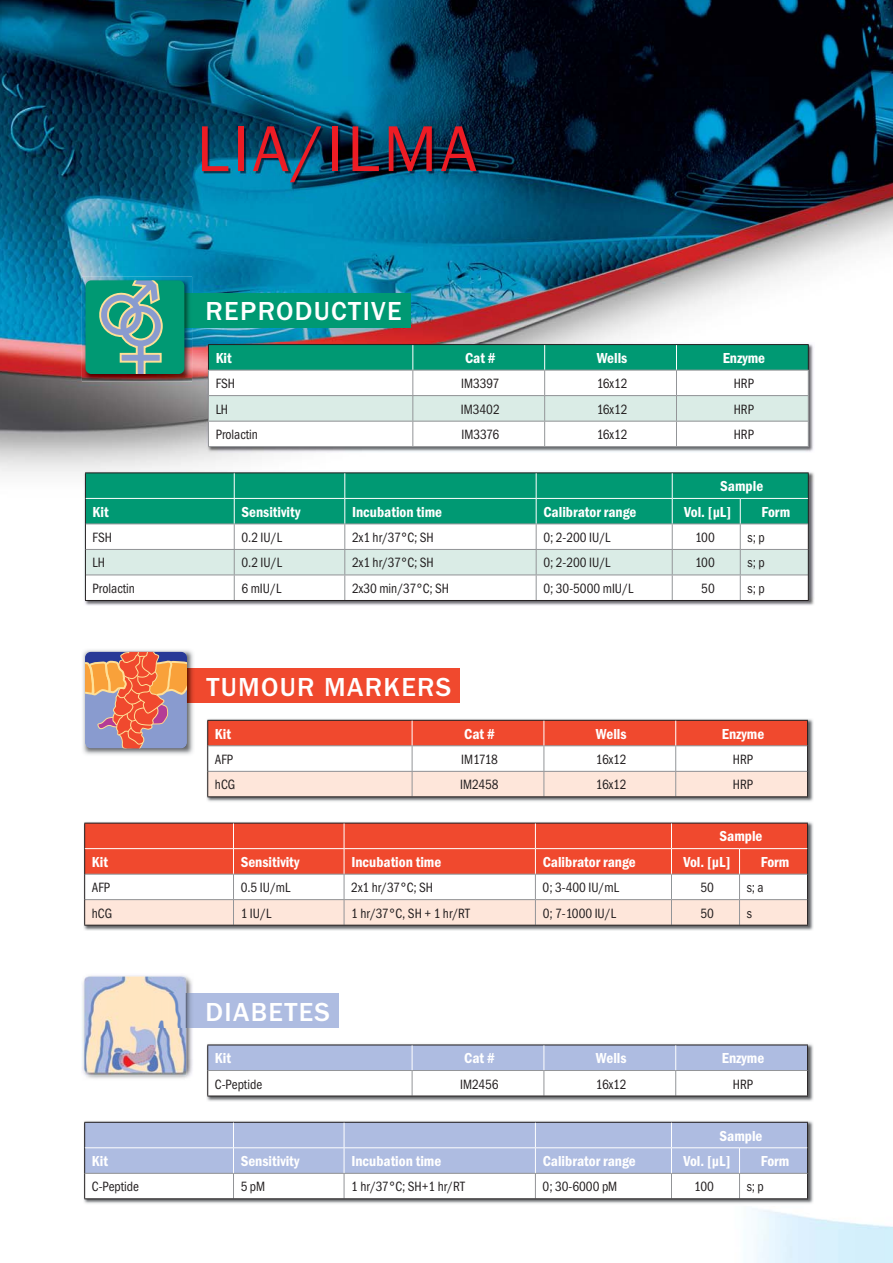
<style>
.page{position:relative;width:893px;height:1263px;background:#fff}
.page>*{position:absolute;margin:0;border:0;box-sizing:border-box;transform-origin:0 0}
.t1{font:67.05px "Franklin Got Itc TEE";letter-spacing:.05em;color:#ed1c24}
.t2{font:500 27px "Franklin Got Itc TEE";letter-spacing:.05em;color:#fff}
.t3{font:600 condensed 15px "Franklin Got Itc TEE";color:#fff}
.t4{font:condensed 13.95px "Franklin Got Itc TEE";color:#231f20;scale:.95 1}
</style>
<div class="page">
<img style="left:0;top:0;width:892px;height:1263px">
<img style="left:892px;top:0;width:1px;height:1263px">
<div style="left:151px;top:293px;width:259px;height:34px;background:#009973"></div>
<img style="left:82px;top:277px;width:110px;height:104px">
<img style="left:184px;top:293px;width:8px;height:34px">
<div style="left:86px;top:280px;width:98px;height:94px;background:#009973;border-radius:6px"></div>
<svg style="left:95px;top:280px;width:69px;height:94px"></svg>
<img style="left:207px;top:343px;width:607px;height:109px">
<hr style="left:208px;top:446px;width:601px;height:1px;background:#939598">
<hr style="left:208px;top:344px;width:205px;height:1px;background:#231f20">
<hr style="left:413px;top:344px;width:396px;height:1px;background:#231f20">
<svg style="left:208px;top:345px;width:601px;height:101px"></svg>
<img style="left:84px;top:471px;width:730px;height:135px">
<hr style="left:85px;top:472px;width:149px;height:1px;background:#231f20">
<hr style="left:234px;top:472px;width:575px;height:1px;background:#231f20">
<hr style="left:85px;top:600px;width:724px;height:1px;background:#231f20">
<svg style="left:85px;top:473px;width:724px;height:127px"></svg>
<div style="left:154px;top:669px;width:306px;height:34px;background:#f0492e"></div>
<img style="left:81px;top:648px;width:114px;height:108px">
<img style="left:187px;top:669px;width:8px;height:34px">
<svg style="left:85px;top:652px;width:102px;height:97px;background:#c1847c"></svg>
<img style="left:206px;top:718px;width:607px;height:84px">
<svg style="left:207px;top:720px;width:601px;height:77px"></svg>
<img style="left:83px;top:821px;width:730px;height:109px">
<hr style="left:84px;top:925px;width:724px;height:1px;background:#231f20">
<svg style="left:84px;top:823px;width:724px;height:102px"></svg>
<div style="left:151px;top:993px;width:188px;height:34px;background:#aebce1"></div>
<img style="left:81px;top:973px;width:112px;height:107px">
<img style="left:186px;top:993px;width:7px;height:34px">
<img style="left:84px;top:976px;width:102px;height:99px">
<img style="left:206px;top:1043px;width:607px;height:59px">
<hr style="left:207px;top:1044px;width:205px;height:1px;background:#231f20">
<hr style="left:412px;top:1044px;width:396px;height:1px;background:#231f20">
<hr style="left:207px;top:1096px;width:601px;height:1px;background:#231f20">
<svg style="left:207px;top:1045px;width:601px;height:51px"></svg>
<img style="left:83px;top:1120px;width:730px;height:84px">
<svg style="left:84px;top:1122px;width:724px;height:77px"></svg>
<img style="left:193px;top:96px;width:357px;height:105px">
<h1 class="t1" style="left:196px;top:122px;width:283px">LIA/ILMA</h1>
<h2 class="t2" style="left:206px;top:301px;width:198px">REPRODUCTIVE</h2>
<p class="t3" style="left:216px;top:352px;width:18px">Kit</p>
<p class="t3" style="left:465px;top:352px;width:32px">Cat #</p>
<p class="t3" style="left:597px;top:352px;width:32px">Wells</p>
<p class="t3" style="left:723px;top:352px;width:44px">Enzyme</p>
<p class="t4" style="left:216px;top:378px;width:22px">FSH</p>
<p class="t4" style="left:461px;top:378px;width:42px">IM3397</p>
<p class="t4" style="left:597px;top:378px;width:34px">16x12</p>
<p class="t4" style="left:734px;top:378px;width:23px">HRP</p>
<p class="t4" style="left:216px;top:403px;width:15px">LH</p>
<p class="t4" style="left:461px;top:403px;width:43px">IM3402</p>
<p class="t4" style="left:597px;top:403px;width:34px">16x12</p>
<p class="t4" style="left:734px;top:403px;width:23px">HRP</p>
<p class="t4" style="left:216px;top:429px;width:46px">Prolactin</p>
<p class="t4" style="left:461px;top:429px;width:41px">IM3376</p>
<p class="t4" style="left:597px;top:429px;width:34px">16x12</p>
<p class="t4" style="left:734px;top:429px;width:23px">HRP</p>
<p class="t3" style="left:720px;top:480px;width:44px">Sample</p>
<p class="t3" style="left:93px;top:506px;width:18px">Kit</p>
<p class="t3" style="left:241px;top:506px;width:60px">Sensitivity</p>
<p class="t3" style="left:352px;top:506px;width:91px">Incubation time</p>
<p class="t3" style="left:543px;top:506px;width:95px">Calibrator range</p>
<p class="t3" style="left:684px;top:506px;width:49px">Vol. [μL]</p>
<p class="t3" style="left:761px;top:506px;width:30px">Form</p>
<p class="t4" style="left:93px;top:532px;width:22px">FSH</p>
<p class="t4" style="left:241px;top:532px;width:44px">0.2 IU/L</p>
<p class="t4" style="left:352px;top:532px;width:88px">2x1 hr/37°C; SH</p>
<p class="t4" style="left:543px;top:532px;width:72px">0; 2-200 IU/L</p>
<p class="t4" style="left:695px;top:532px;width:22px">100</p>
<p class="t4" style="left:747px;top:532px;width:20px">s; p</p>
<p class="t4" style="left:93px;top:557px;width:15px">LH</p>
<p class="t4" style="left:241px;top:557px;width:44px">0.2 IU/L</p>
<p class="t4" style="left:352px;top:557px;width:88px">2x1 hr/37°C; SH</p>
<p class="t4" style="left:543px;top:557px;width:72px">0; 2-200 IU/L</p>
<p class="t4" style="left:695px;top:557px;width:22px">100</p>
<p class="t4" style="left:747px;top:557px;width:20px">s; p</p>
<p class="t4" style="left:93px;top:583px;width:46px">Prolactin</p>
<p class="t4" style="left:241px;top:583px;width:43px">6 mIU/L</p>
<p class="t4" style="left:352px;top:583px;width:104px">2x30 min/37°C; SH</p>
<p class="t4" style="left:543px;top:583px;width:96px">0; 30-5000 mIU/L</p>
<p class="t4" style="left:701px;top:583px;width:16px">50</p>
<p class="t4" style="left:747px;top:583px;width:20px">s; p</p>
<h2 class="t2" style="left:206px;top:676px;width:246px">TUMOUR MARKERS</h2>
<p class="t3" style="left:215px;top:728px;width:18px">Kit</p>
<p class="t3" style="left:464px;top:728px;width:32px">Cat #</p>
<p class="t3" style="left:596px;top:728px;width:32px">Wells</p>
<p class="t3" style="left:722px;top:728px;width:44px">Enzyme</p>
<p class="t4" style="left:215px;top:754px;width:21px">AFP</p>
<p class="t4" style="left:461px;top:754px;width:40px">IM1718</p>
<p class="t4" style="left:596px;top:754px;width:34px">16x12</p>
<p class="t4" style="left:733px;top:754px;width:23px">HRP</p>
<p class="t4" style="left:215px;top:779px;width:23px">hCG</p>
<p class="t4" style="left:460px;top:779px;width:42px">IM2458</p>
<p class="t4" style="left:596px;top:779px;width:34px">16x12</p>
<p class="t4" style="left:733px;top:779px;width:23px">HRP</p>
<p class="t3" style="left:719px;top:830px;width:44px">Sample</p>
<p class="t3" style="left:92px;top:856px;width:18px">Kit</p>
<p class="t3" style="left:241px;top:856px;width:60px">Sensitivity</p>
<p class="t3" style="left:351px;top:856px;width:91px">Incubation time</p>
<p class="t3" style="left:543px;top:856px;width:95px">Calibrator range</p>
<p class="t3" style="left:683px;top:856px;width:49px">Vol. [μL]</p>
<p class="t3" style="left:761px;top:856px;width:30px">Form</p>
<p class="t4" style="left:92px;top:882px;width:21px">AFP</p>
<p class="t4" style="left:241px;top:882px;width:54px">0.5 IU/mL</p>
<p class="t4" style="left:351px;top:882px;width:88px">2x1 hr/37°C; SH</p>
<p class="t4" style="left:543px;top:882px;width:82px">0; 3-400 IU/mL</p>
<p class="t4" style="left:700px;top:882px;width:16px">50</p>
<p class="t4" style="left:747px;top:882px;width:19px">s; a</p>
<p class="t4" style="left:92px;top:907px;width:23px">hCG</p>
<p class="t4" style="left:241px;top:907px;width:34px">1 IU/L</p>
<p class="t4" style="left:351px;top:907px;width:126px">1 hr/37°C, SH + 1 hr/RT</p>
<p class="t4" style="left:543px;top:907px;width:79px">0; 7-1000 IU/L</p>
<p class="t4" style="left:700px;top:907px;width:16px">50</p>
<p class="t4" style="left:747px;top:907px;width:7px">s</p>
<h2 class="t2" style="left:206px;top:1001px;width:126px">DIABETES</h2>
<p class="t3" style="left:215px;top:1052px;width:18px">Kit</p>
<p class="t3" style="left:464px;top:1052px;width:32px">Cat #</p>
<p class="t3" style="left:596px;top:1052px;width:32px">Wells</p>
<p class="t3" style="left:722px;top:1052px;width:44px">Enzyme</p>
<p class="t4" style="left:215px;top:1078px;width:51px">C-Peptide</p>
<p class="t4" style="left:460px;top:1078px;width:42px">IM2456</p>
<p class="t4" style="left:596px;top:1078px;width:34px">16x12</p>
<p class="t4" style="left:733px;top:1078px;width:23px">HRP</p>
<p class="t3" style="left:719px;top:1130px;width:44px">Sample</p>
<p class="t3" style="left:92px;top:1155px;width:18px">Kit</p>
<p class="t3" style="left:241px;top:1155px;width:60px">Sensitivity</p>
<p class="t3" style="left:351px;top:1155px;width:91px">Incubation time</p>
<p class="t3" style="left:543px;top:1155px;width:95px">Calibrator range</p>
<p class="t3" style="left:683px;top:1155px;width:49px">Vol. [μL]</p>
<p class="t3" style="left:761px;top:1155px;width:30px">Form</p>
<p class="t4" style="left:92px;top:1181px;width:51px">C-Peptide</p>
<p class="t4" style="left:241px;top:1181px;width:27px">5 pM</p>
<p class="t4" style="left:351px;top:1181px;width:121px">1 hr/37°C; SH+1 hr/RT</p>
<p class="t4" style="left:543px;top:1181px;width:80px">0; 30-6000 pM</p>
<p class="t4" style="left:694px;top:1181px;width:22px">100</p>
<p class="t4" style="left:747px;top:1181px;width:20px">s; p</p>
</div>
